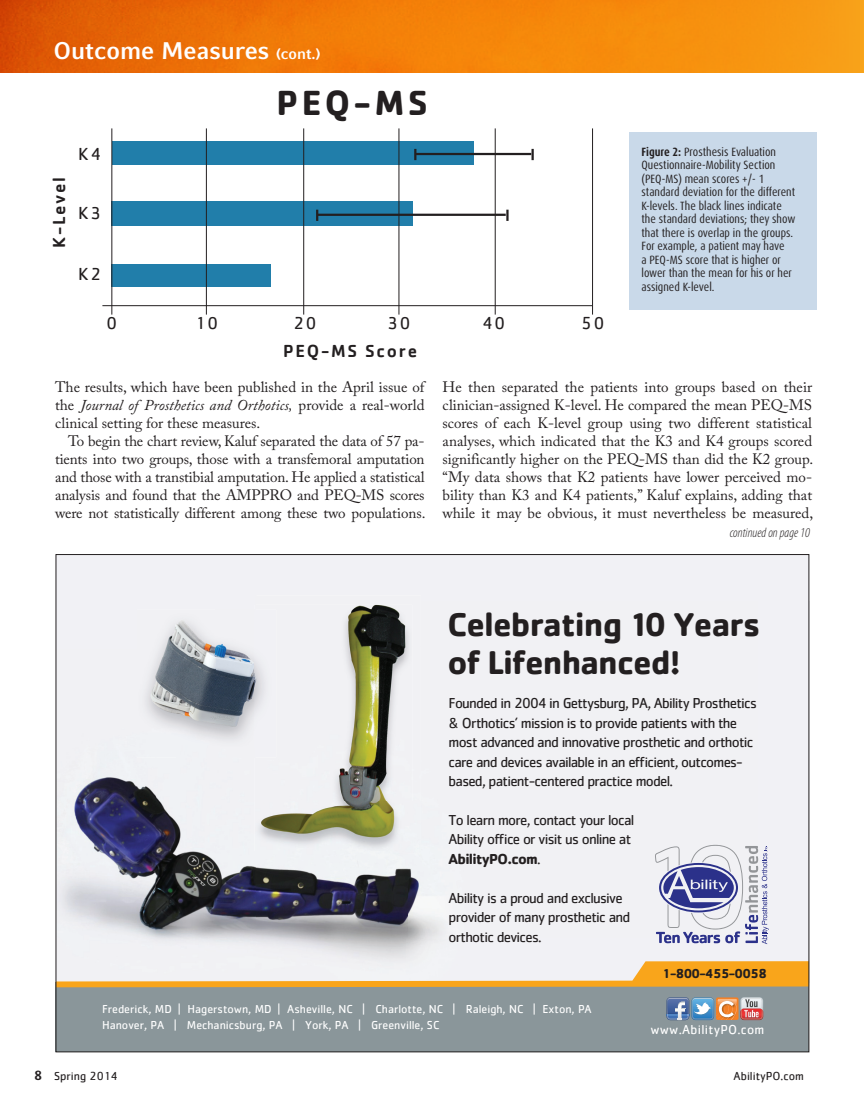
<style>
.page{position:relative;width:864px;height:1107px;background:#fff}
.page>*{position:absolute;margin:0;border:0;box-sizing:border-box;transform-origin:0 0}
.t1{font:700 36px "Cachet";color:#231f20}
.t2{font:700 34.2px/37.8px "Cachet";letter-spacing:-.025em;color:#231f20}
.t3{font:700 24px "Compatil Fact LT Pro";color:#fff}
.t4{font:500 18px "Cachet";letter-spacing:.09em;color:#231f20}
.t5{font:18px "Cachet";letter-spacing:.1em;color:#231f20}
.t6{font:15px/18px "Adobe Caslon Pro";color:#231f20;text-align:justify}
.t7{font:15px/19.5px "Cachet";letter-spacing:-.05em;color:#231f20}
.t8{font:13.5px "Cachet";letter-spacing:.02em;color:#fff}
.t9{font:italic 300 condensed 13.5px "Myriad Pro";color:#231f20}
.t10{font:700 13.5px "Cachet";letter-spacing:-.05em;color:#231f20}
.t11{font:condensed 12px/13.5px "Dax OT";color:#231f20}
.t12{font:12px/16.5px "Cachet";color:#fff}
.t13{font:12px "Cachet";color:#231f20}
.t14{font:9px "Helvetica";color:#000}
.s1{font-size:15px}
.s2{font-weight:700}
.s3{font-style:italic}
.s4{font-family:"Dax OT";font-weight:700;font-size:13.5px}
</style>
<div class="page">
<div style="left:629px;top:133px;width:187px;height:177px;background:#c9d9e9"></div>
<div style="left:112px;top:142px;width:362px;height:23px;background:#217eaa"></div>
<div style="left:112px;top:201px;width:301px;height:25px;background:#217eaa"></div>
<div style="left:111px;top:264px;width:159px;height:22px;background:#217eaa"></div>
<hr style="left:102px;top:305px;width:490px;height:1px;background:#231f20">
<hr style="left:111px;top:128px;width:1px;height:187px;background:#231f20">
<hr style="left:206px;top:128px;width:1px;height:187px;background:#231f20">
<hr style="left:303px;top:128px;width:1px;height:187px;background:#231f20">
<hr style="left:399px;top:128px;width:1px;height:187px;background:#231f20">
<hr style="left:495px;top:128px;width:1px;height:187px;background:#231f20">
<hr style="left:592px;top:128px;width:1px;height:187px;background:#231f20">
<hr style="left:416px;top:153px;width:115px;height:2px;background:#231f20">
<svg style="left:532px;top:149px;width:2px;height:11px"></svg>
<svg style="left:414px;top:149px;width:2px;height:11px"></svg>
<hr style="left:317px;top:214px;width:189px;height:2px;background:#231f20">
<svg style="left:506px;top:210px;width:3px;height:11px"></svg>
<svg style="left:316px;top:210px;width:2px;height:11px"></svg>
<div style="left:408px;top:602px;width:399px;height:359px;background:#f1f1f4"></div>
<img style="left:58px;top:650px;width:98px;height:311px">
<img style="left:156px;top:757px;width:100px;height:204px">
<img style="left:256px;top:853px;width:152px;height:108px">
<div style="left:56px;top:983px;width:753px;height:69px;background:#8a969a"></div>
<svg style="left:655px;top:845px;width:114px;height:99px"></svg>
<svg style="left:667px;top:997px;width:96px;height:24px;background:#a4999e"></svg>
<img style="left:215px;top:610px;width:40px;height:137px">
<img style="left:137px;top:747px;width:39px;height:10px">
<img style="left:137px;top:613px;width:79px;height:134px">
<svg style="left:58px;top:961px;width:749px;height:26px"></svg>
<img style="left:255px;top:605px;width:125px;height:246px">
<img style="left:255px;top:610px;width:21px;height:147px">
<img style="left:255px;top:613px;width:18px;height:134px">
<img style="left:256px;top:595px;width:165px;height:52px">
<img style="left:380px;top:647px;width:41px;height:206px">
<img style="left:0;top:0;width:862px;height:73px">
<h3 class="t3" style="left:53px;top:36px;width:269px">Outcome Measures <span class="s1">(cont.)</span></h3>
<p class="t4" style="left:48px;top:248px;width:72px;rotate:-90deg">K-Level</p>
<p class="t5" style="left:78px;top:144px;width:24px">K4</p>
<p class="t5" style="left:78px;top:203px;width:24px">K3</p>
<p class="t5" style="left:78px;top:263px;width:24px">K2</p>
<h1 class="t1" style="left:277px;top:79px;width:153px">PEQ-MS</h1>
<p class="t5" style="left:107px;top:313px;width:12px">0</p>
<p class="t5" style="left:195px;top:313px;width:24px">10</p>
<p class="t5" style="left:294px;top:313px;width:24px">20</p>
<p class="t5" style="left:388px;top:313px;width:24px">30</p>
<p class="t5" style="left:483px;top:313px;width:24px">40</p>
<p class="t5" style="left:581px;top:313px;width:24px">50</p>
<p class="t4" style="left:283px;top:340px;width:135px">PEQ-MS Score</p>
<p class="t11" style="left:642px;top:145px;width:155px"><span class="s2">Figure 2:</span> Prosthesis Evaluation<br>Questionnaire-Mobility Section (PEQ-MS) mean scores +/- 1 standard deviation for the different<br>K-levels. The black lines indicate the standard deviations; they show that there is overlap in the groups.<br>For example, a patient may have<br>a PEQ-MS score that is higher or lower than the mean for his or her assigned K-level.</p>
<p class="t6" style="left:55px;top:377px;width:371px">The results, which have been published in the April issue of the <span class="s3">Journal of Prosthetics and Orthotics,</span> provide a real-world clinical setting for these measures.</p>
<p class="t6" style="left:55px;top:431px;width:372px;text-indent:13px">To begin the chart review, Kaluf separated the data of 57 pa&shy;tients into two groups, those with a transfemoral amputation and those with a transtibial amputation. He applied a statistical analysis and found that the AMPPRO and PEQ-MS scores were not statistically different among these two populations.</p>
<p class="t6" style="left:443px;top:377px;width:372px">He then separated the patients into groups based on their clinician-assigned K-level. He compared the mean PEQ-MS scores of each K-level group using two different statistical analyses, which indicated that the K3 and K4 groups scored significantly higher on the PEQ-MS than did the K2 group. “My data shows that K2 patients have lower perceived mo&shy;bility than K3 and K4 patients,” Kaluf explains, adding that while it may be obvious, it must nevertheless be measured,</p>
<p class="t9" style="left:730px;top:524px;width:82px">continued on page 10</p>
<h2 class="t2" style="left:448px;top:604px;width:315px">Celebrating 10 Years of Lifenhanced!</h2>
<p class="t7" style="left:449px;top:693px;width:310px">Founded in 2004 in Gettysburg, PA, Ability Prosthetics &amp; Orthotics’ mission is to provide patients with the most advanced and innovative prosthetic and orthotic care and devices available in an efficient, outcomes&shy;based, patient-centered practice model.</p>
<p class="t7" style="left:449px;top:810px;width:187px">To learn more, contact your local<br>Ability office or visit us online at<br><span class="s2">AbilityPO.com</span>.</p>
<p class="t7" style="left:449px;top:888px;width:183px">Ability is a proud and exclusive provider of many prosthetic and orthotic devices.</p>
<p class="t10" style="left:662px;top:965px;width:106px">1-800-455-0058</p>
<p class="t12" style="left:102px;top:1000px;width:491px">Frederick, MD | Hagerstown, MD | Asheville, NC | Charlotte, NC | Raleigh, NC | Exton, PA<br>Hanover, PA | Mechanicsburg, PA | York, PA | Greenville, SC</p>
<p class="t8" style="left:650px;top:1022px;width:116px">www.AbilityPO.com</p>
<p class="t14" style="left:728px;top:1064px;width:77px">3/31/14 11:08 AM</p>
<p class="t13" style="left:34px;top:1069px;width:85px"><span class="s4">8</span> Spring 2014</p>
<p class="t13" style="left:734px;top:1069px;width:72px">AbilityPO.com</p>
</div>
